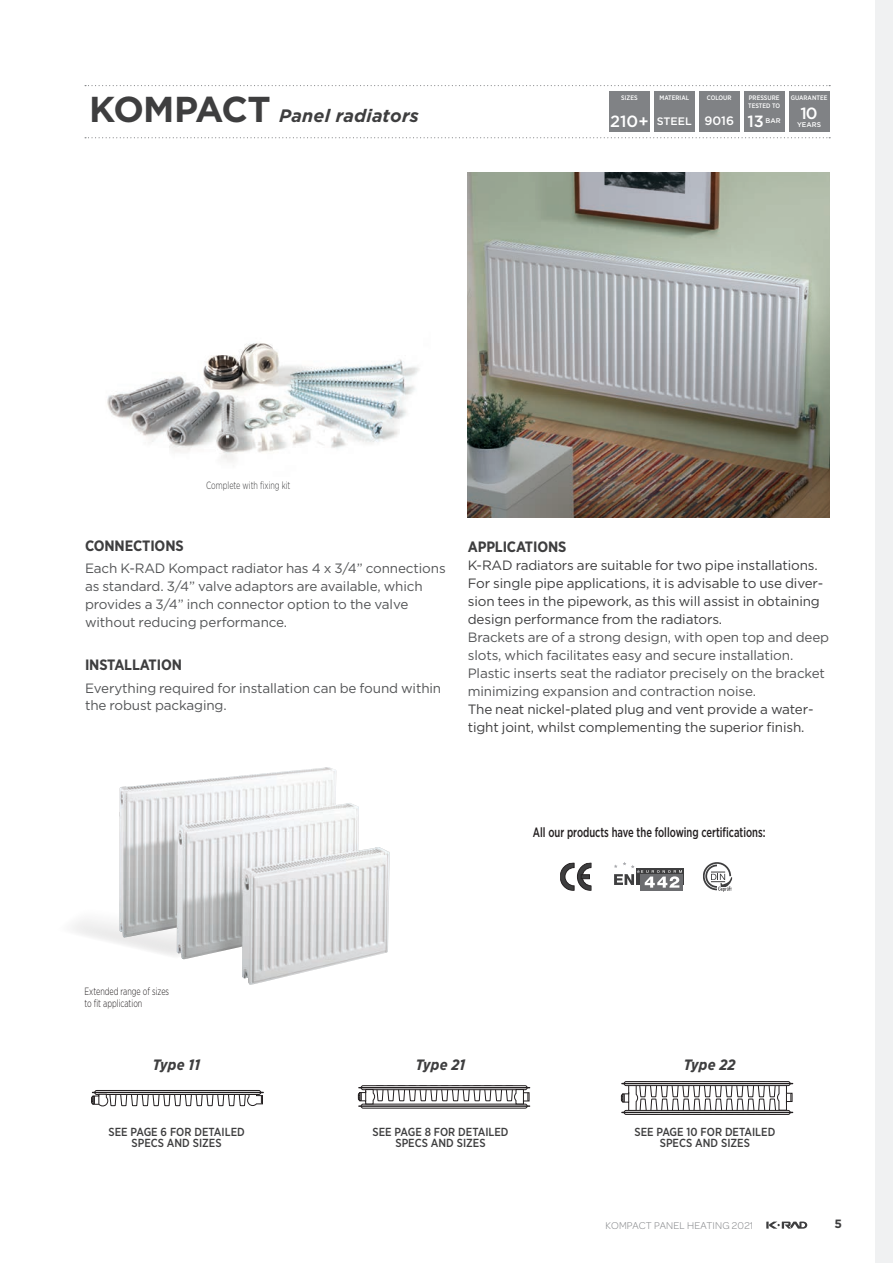
<style>
.page{position:relative;width:893px;height:1263px;background:#fff}
.page>*{position:absolute;margin:0;border:0;box-sizing:border-box;transform-origin:0 0}
.t1{font:italic 700 18px "Gotham";letter-spacing:.01em;color:#3e3e3f}
.t2{font:500 16.2px "Gotham";color:#fff}
.t3{font:700 15px "Gotham Narrow";letter-spacing:-.01em;color:#3e3e3f}
.t4{font:italic 700 15px "Gotham Narrow";letter-spacing:.015em;color:#3e3e3f}
.t5{font:13.5px/18px "Gotham";letter-spacing:-.01em;color:#545557}
.t6{font:13.5px/18px "Gotham";letter-spacing:-.01em;color:#3e3e3f}
.t7{font:500 13.5px "Gotham Narrow";color:#231f20;scale:.8 1}
.t8{font:700 12px "Gotham";color:#3e3e3f}
.t9{font:500 11.7px/11.4px "Gotham Narrow";color:#3e3e3f;text-align:center}
.t10{font:500 10.8px "Gotham";color:#fff}
.t11{font:300 10.5px/12.6px "Gotham Narrow";color:#231f20;scale:.8 1}
.t12{font:300 10.5px "Omnes Pro";letter-spacing:.02em;color:#808285}
.t13{font:300 10.5px "Gotham Narrow";color:#3e3e3f;scale:.8 1}
.t14{font:500 6.75px "Gotham";color:#fff}
.t15{font:500 6.45px/7.8px "Gotham Narrow";color:#fff}
.s1{font-size:12.15px}
.s2{font-style:normal;font-size:36px}
</style>
<div class="page">
<svg style="left:85px;top:85px;width:745px;height:1px"></svg>
<svg style="left:85px;top:137px;width:745px;height:1px"></svg>
<svg style="left:766px;top:1221px;width:41px;height:8px"></svg>
<svg style="left:73px;top:920px;width:46px;height:23px"></svg>
<img style="left:119px;top:767px;width:271px;height:218px">
<img style="left:107px;top:343px;width:312px;height:119px">
<img style="left:468px;top:172px;width:362px;height:346px">
<svg style="left:91px;top:1090px;width:172px;height:17px"></svg>
<div style="left:361px;top:1085px;width:166px;height:5px;border:1px solid #231f20;border-radius:2px"></div>
<div style="left:361px;top:1104px;width:166px;height:4px;border:1px solid #231f20;border-radius:2px"></div>
<hr style="left:359px;top:1105px;width:171px;height:2px;background:#231f20">
<svg style="left:357px;top:1086px;width:173px;height:19px"></svg>
<svg style="left:620px;top:1082px;width:173px;height:32px"></svg>
<div style="left:624px;top:1081px;width:166px;height:5px;border:1px solid #231f20;border-radius:2px"></div>
<hr style="left:622px;top:1083px;width:171px;height:1px;background:#231f20">
<div style="left:624px;top:1110px;width:166px;height:5px;border:1px solid #231f20;border-radius:2px"></div>
<hr style="left:622px;top:1112px;width:171px;height:1px;background:#231f20">
<div style="left:636px;top:868px;width:47px;height:17px;background:#3e3e3f"></div>
<div style="left:640px;top:874px;width:43px;height:16px;background:#6c6d70"></div>
<svg style="left:614px;top:862px;width:68px;height:26px"></svg>
<svg style="left:703px;top:862px;width:29px;height:30px"></svg>
<svg style="left:560px;top:863px;width:31px;height:28px"></svg>
<div style="left:609px;top:92px;width:41px;height:40px;background:#808285"></div>
<div style="left:654px;top:92px;width:40px;height:40px;background:#808285"></div>
<div style="left:699px;top:92px;width:40px;height:40px;background:#808285"></div>
<div style="left:744px;top:92px;width:40px;height:40px;background:#808285"></div>
<div style="left:789px;top:92px;width:40px;height:40px;background:#808285"></div>
<div style="left:876px;top:0;width:17px;height:1263px;background:#f0f1f2"></div>
<p class="t15" style="left:707px;top:94px;width:26px">COLOUR</p>
<p class="t15" style="left:748px;top:94px;width:34px">PRESSURE<br>TESTED TO</p>
<p class="t15" style="left:659px;top:94px;width:31px">MATERIAL</p>
<p class="t15" style="left:791px;top:94px;width:38px">GUARANTEE</p>
<p class="t10" style="left:657px;top:115px;width:79px">STEEL <span class="s1">9016</span></p>
<h1 class="t1" style="left:89px;top:104px;width:331px"><span class="s2">KOMPACT</span> Panel radiators</h1>
<p class="t15" style="left:621px;top:94px;width:18px">SIZES</p>
<p class="t2" style="left:800px;top:103px;width:19px">10</p>
<p class="t14" style="left:797px;top:120px;width:25px">YEARS</p>
<p class="t2" style="left:610px;top:111px;width:40px">210+</p>
<p class="t2" style="left:747px;top:111px;width:18px">13</p>
<p class="t14" style="left:766px;top:116px;width:17px">BAR</p>
<p class="t13" style="left:206px;top:479px;width:107px">Complete with fixing kit</p>
<p class="t3" style="left:85px;top:536px;width:100px">CONNECTIONS</p>
<p class="t5" style="left:85px;top:559px;width:362px">Each K-RAD Kompact radiator has 4 x 3/4” connections as standard. 3/4” valve adaptors are available, which provides a 3/4” inch connector option to the valve without reducing performance.</p>
<p class="t3" style="left:85px;top:655px;width:98px">INSTALLATION</p>
<p class="t5" style="left:85px;top:678px;width:358px">Everything required for installation can be found within the robust packaging.</p>
<p class="t3" style="left:468px;top:537px;width:100px">APPLICATIONS</p>
<p class="t6" style="left:468px;top:556px;width:357px">K-RAD radiators are suitable for two pipe installations.<br>For single pipe applications, it is advisable to use diver&shy;sion tees in the pipework, as this will assist in obtaining design performance from the radiators.</p>
<p class="t5" style="left:468px;top:628px;width:363px">Brackets are of a strong design, with open top and deep slots, which facilitates easy and secure installation.<br>Plastic inserts seat the radiator precisely on the bracket minimizing expansion and contraction noise.</p>
<p class="t6" style="left:468px;top:700px;width:347px">The neat nickel-plated plug and vent provide a water&shy;tight joint, whilst complementing the superior finish.</p>
<p class="t7" style="left:533px;top:823px;width:292px">All our products have the following certifications:</p>
<p class="t11" style="left:84px;top:984px;width:107px">Extended range of sizes to fit application</p>
<p class="t4" style="left:153px;top:1055px;width:49px">Type 11</p>
<p class="t4" style="left:416px;top:1055px;width:51px">Type 21</p>
<p class="t4" style="left:684px;top:1055px;width:53px">Type 22</p>
<p class="t9" style="left:108px;top:1126px;width:138px">SEE PAGE 6 FOR DETAILED<br>SPECS AND SIZES</p>
<p class="t9" style="left:372px;top:1126px;width:138px">SEE PAGE 8 FOR DETAILED<br>SPECS AND SIZES</p>
<p class="t9" style="left:634px;top:1126px;width:142px">SEE PAGE 10 FOR DETAILED<br>SPECS AND SIZES</p>
<p class="t12" style="left:606px;top:1218px;width:149px">KOMPACT PANEL HEATING 2021</p>
<p class="t8" style="left:834px;top:1216px;width:9px">5</p>
</div>
